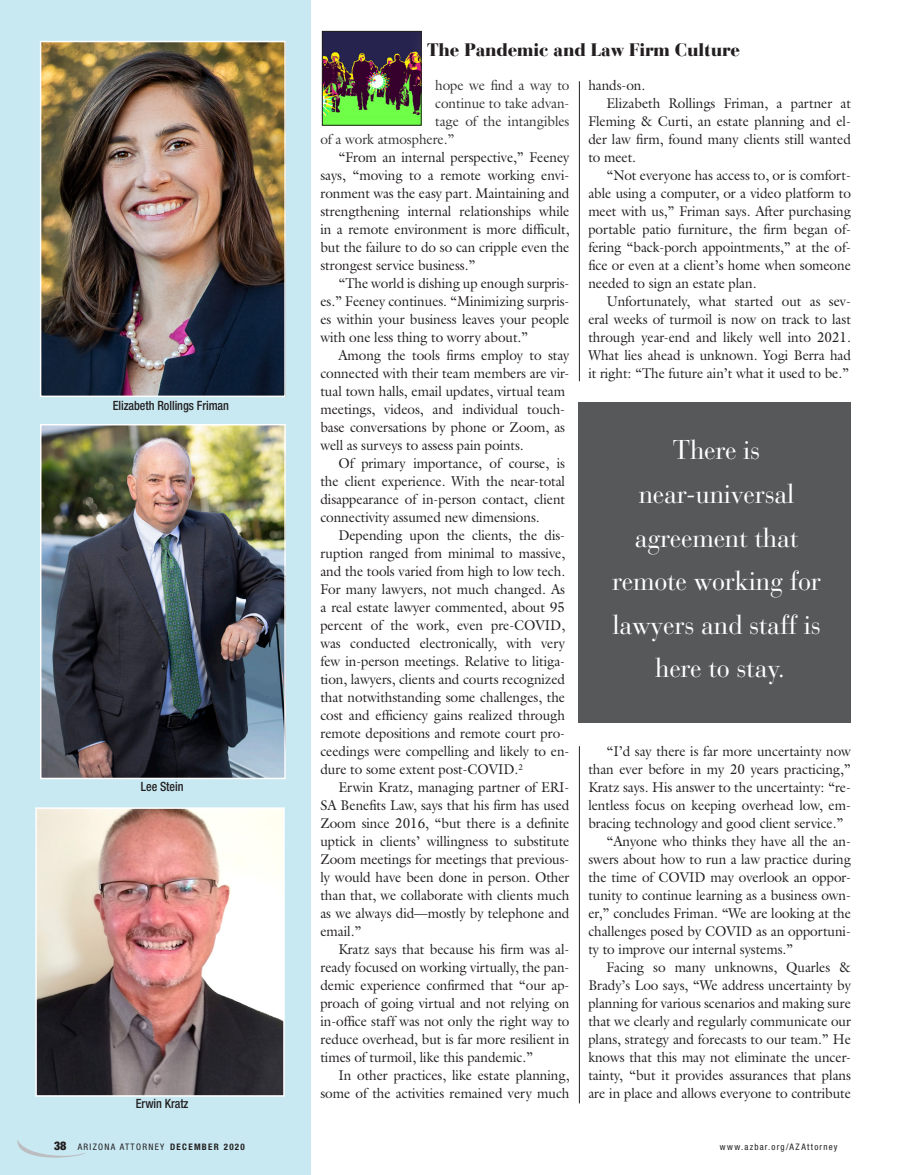
<style>
.page{position:relative;width:905px;height:1175px;background:#fff}
.page>*{position:absolute;margin:0;border:0;box-sizing:border-box;transform-origin:0 0}
.t1{font:27px/43.5px "Bauer Bodoni";letter-spacing:-.01em;color:#fff;text-align:center;scale:.96 1}
.t2{font:900 18px "Bauer Bodoni";letter-spacing:-.01em;color:#231f20;scale:.96 1}
.Body_-_WITH_INDENT{font:14.25px/18px "Galliard";letter-spacing:-.005em;color:#231f20;text-align:justify;scale:.95 1}
.Body_-_WITH_INDENT-2{font:14.25px "Galliard";letter-spacing:-.005em;color:#333;scale:.95 1}
.Body_-_WITH_INDENT-3{font:500 condensed 12.75px "Helvetica Neue LT Std";letter-spacing:-.005em;color:#231f20;scale:.95 1}
.t3{font:condensed 9px "Helvetica Neue LT Std";letter-spacing:.14em;color:#231f20}
.s1{font-weight:900;font-size:12px}
.s2{font-weight:700}
</style>
<div class="page">
<div style="left:0;top:0;width:310px;height:1174px;background:#c8e9f2"></div>
<hr style="left:579px;top:81px;width:1px;height:300px;background:#231f20">
<hr style="left:579px;top:746px;width:1px;height:357px;background:#231f20">
<div style="left:578px;top:402px;width:272px;height:321px;background:#57585a"></div>
<img style="left:324px;top:33px;width:95px;height:91px">
<div style="left:322px;top:31px;width:99px;height:95px;border:1px solid #231f20"></div>
<div style="left:406px;top:19px;width:355px;height:62px;background:#fff"></div>
<img style="left:43px;top:44px;width:240px;height:350px">
<div style="left:40px;top:41px;width:246px;height:356px;border:2px solid #fff"></div>
<svg style="left:17px;top:1140px;width:68px;height:18px"></svg>
<img style="left:38px;top:810px;width:244px;height:283px">
<div style="left:35px;top:807px;width:250px;height:289px;border:2px solid #fff"></div>
<img style="left:43px;top:427px;width:240px;height:349px">
<div style="left:40px;top:424px;width:246px;height:355px;border:2px solid #fff"></div>
<p class="Body_-_WITH_INDENT-3" style="left:113px;top:398px;width:124px">Elizabeth Rollings Friman</p>
<p class="Body_-_WITH_INDENT-3" style="left:141px;top:779px;width:47px">Lee Stein</p>
<p class="Body_-_WITH_INDENT-3" style="left:136px;top:1095px;width:57px">Erwin Kratz</p>
<p class="t2" style="left:427px;top:39px;width:327px">The Pandemic and Law Firm Culture</p>
<p class="Body_-_WITH_INDENT-2" style="left:435px;top:76px;width:143px">hope we find a way to</p>
<p class="Body_-_WITH_INDENT-2" style="left:435px;top:94px;width:143px">continue to take advan-</p>
<p class="Body_-_WITH_INDENT-2" style="left:435px;top:112px;width:143px">tage of the intangibles</p>
<p class="Body_-_WITH_INDENT-2" style="left:320px;top:130px;width:143px">of a work atmosphere.”</p>
<p class="Body_-_WITH_INDENT" style="left:320px;top:148px;width:264px;text-indent:18px">“From an internal perspective,” Feeney says, “moving to a remote working envi&shy;ronment was the easy part. Maintaining and strengthening internal relationships while in a remote environment is more difficult, but the failure to do so can cripple even the strongest service business.”</p>
<p class="Body_-_WITH_INDENT" style="left:320px;top:274px;width:264px;text-indent:18px">“The world is dishing up enough surpris&shy;es.” Feeney continues. “Minimizing surpris&shy;es within your business leaves your people with one less thing to worry about.”</p>
<p class="Body_-_WITH_INDENT" style="left:320px;top:346px;width:264px;text-align:left;text-indent:18px">Among the tools firms employ to stay connected with their team members are vir&shy;tual town halls, email updates, virtual team meetings, videos, and individual touch&shy;base conversations by phone or Zoom, as well as surveys to assess pain points.</p>
<p class="Body_-_WITH_INDENT" style="left:320px;top:454px;width:259px;text-indent:18px">Of primary importance, of course, is the client experience. With the near-total disappearance of in-person contact, client connectivity assumed new dimensions.</p>
<p class="Body_-_WITH_INDENT" style="left:320px;top:526px;width:264px;text-align:left;text-indent:18px">Depending upon the clients, the dis&shy;ruption ranged from minimal to massive, and the tools varied from high to low tech.<br>For many lawyers, not much changed. As a real estate lawyer commented, about 95 percent of the work, even pre-COVID, was conducted electronically, with very few in-person meetings. Relative to litiga&shy;tion, lawyers, clients and courts recognized that notwithstanding some challenges, the cost and efficiency gains realized through remote depositions and remote court pro&shy;ceedings were compelling and likely to en&shy;dure to some extent post-COVID.<sup>2</sup></p>
<p class="Body_-_WITH_INDENT" style="left:320px;top:778px;width:264px;text-indent:18px">Erwin Kratz, managing partner of ERI-SA Benefits Law, says that his firm has used Zoom since 2016, “but there is a definite uptick in clients’ willingness to substitute Zoom meetings for meetings that previous&shy;ly would have been done in person. Other than that, we collaborate with clients much as we always did—mostly by telephone and email.”</p>
<p class="Body_-_WITH_INDENT" style="left:320px;top:940px;width:264px;text-indent:18px">Kratz says that because his firm was al&shy;ready focused on working virtually, the pan&shy;demic experience confirmed that “our ap&shy;proach of going virtual and not relying on in-office staff was not only the right way to reduce overhead, but is far more resilient in times of turmoil, like this pandemic.”</p>
<p class="Body_-_WITH_INDENT" style="left:320px;top:1066px;width:264px;text-align:right">In other practices, like estate planning, some of the activities remained very much</p>
<p class="Body_-_WITH_INDENT" style="left:588px;top:76px;width:61px">hands-on.</p>
<p class="Body_-_WITH_INDENT" style="left:588px;top:94px;width:278px;text-indent:18px">Elizabeth Rollings Friman, a partner at Fleming &amp; Curti, an estate planning and el&shy;der law firm, found many clients still wanted to meet.</p>
<p class="Body_-_WITH_INDENT" style="left:588px;top:166px;width:278px;text-indent:18px">“Not everyone has access to, or is comfort&shy;able using a computer, or a video platform to meet with us,” Friman says. After purchasing portable patio furniture, the firm began of&shy;fering “back-porch appointments,” at the of&shy;fice or even at a client’s home when someone needed to sign an estate plan.</p>
<p class="Body_-_WITH_INDENT" style="left:588px;top:292px;width:278px;text-indent:18px">Unfortunately, what started out as sev&shy;eral weeks of turmoil is now on track to last through year-end and likely well into 2021.<br>What lies ahead is unknown. Yogi Berra had it right: “The future ain’t what it used to be.”</p>
<p class="t1" style="left:612px;top:429px;width:219px">There is near-universal agreement that remote working for lawyers and staff is here to stay.</p>
<p class="Body_-_WITH_INDENT" style="left:588px;top:742px;width:278px;text-indent:18px">“I’d say there is far more uncertainty now than ever before in my 20 years practicing,” Kratz says. His answer to the uncertainty: “re&shy;lentless focus on keeping overhead low, em&shy;bracing technology and good client service.”</p>
<p class="Body_-_WITH_INDENT" style="left:588px;top:832px;width:278px;text-indent:18px">“Anyone who thinks they have all the an&shy;swers about how to run a law practice during the time of COVID may overlook an oppor&shy;tunity to continue learning as a business own&shy;er,” concludes Friman. “We are looking at the challenges posed by COVID as an opportuni&shy;ty to improve our internal systems.”</p>
<p class="Body_-_WITH_INDENT" style="left:588px;top:958px;width:278px;text-indent:18px">Facing so many unknowns, Quarles &amp; Brady’s Loo says, “We address uncertainty by planning for various scenarios and making sure that we clearly and regularly communicate our plans, strategy and forecasts to our team.” He knows that this may not eliminate the uncer&shy;tainty, “but it provides assurances that plans are in place and allows everyone to contribute</p>
<p class="t3" style="left:54px;top:1141px;width:192px"><span class="s1">38</span> ARIZONA ATTORNEY <span class="s2">DECEMBER 2020</span></p>
<p class="t3" style="left:720px;top:1141px;width:119px">www.azbar.org/AZAttorney</p>
</div>
